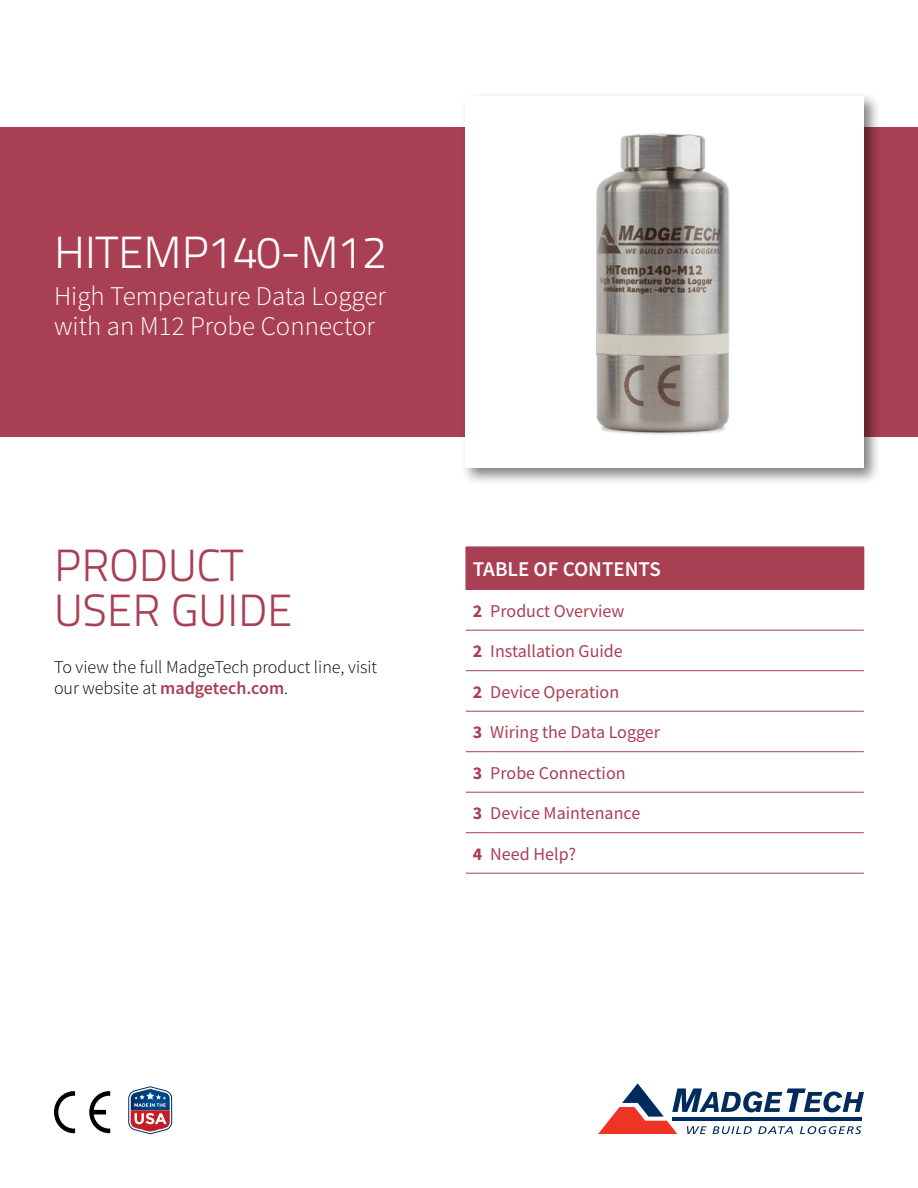
<style>
.page{position:relative;width:918px;height:1188px;background:#fff}
.page>*{position:absolute;margin:0;border:0;box-sizing:border-box;transform-origin:0 0}
.t1{font:300 45px/45.8px "Titillium Text 22 L";color:#a93f53}
.t2{font:300 45px "Titillium Text 22 L";color:#fff}
.t3{font:300 27px/30px "Source Sans Pro";color:#fff}
.t4{font:600 21px "Source Sans Pro";color:#fff}
.t5{font:18px "Source Sans Pro";color:#a93f53}
.t6{font:300 18px/21.6px "Source Sans Pro";color:#000}
.s1{font-weight:600;color:#a93f53}
.s2{font-weight:700}
</style>
<div class="page">
<div style="left:0;top:127px;width:918px;height:309px;background:#a93f53"></div>
<div style="left:461px;top:91px;width:421px;height:395px;background:#000;opacity:.5"></div>
<div style="left:466px;top:96px;width:398px;height:372px;background:#fff"></div>
<svg style="left:128px;top:1086px;width:44px;height:48px"></svg>
<svg style="left:89px;top:1091px;width:21px;height:42px"></svg>
<svg style="left:54px;top:1091px;width:21px;height:42px"></svg>
<div style="left:466px;top:547px;width:398px;height:43px;background:#a93f53"></div>
<hr style="left:864px;top:547px;width:1px;height:43px;background:#a93f53">
<svg style="left:466px;top:630px;width:24px;height:1px"></svg>
<hr style="left:490px;top:630px;width:374px;height:1px;background:#a93f53">
<svg style="left:466px;top:670px;width:24px;height:1px"></svg>
<svg style="left:466px;top:711px;width:24px;height:1px"></svg>
<svg style="left:466px;top:751px;width:24px;height:1px"></svg>
<hr style="left:490px;top:670px;width:374px;height:1px;background:#a93f53">
<hr style="left:490px;top:711px;width:374px;height:1px;background:#a93f53">
<hr style="left:490px;top:751px;width:374px;height:1px;background:#a93f53">
<svg style="left:466px;top:792px;width:24px;height:1px"></svg>
<svg style="left:466px;top:832px;width:24px;height:1px"></svg>
<svg style="left:466px;top:873px;width:24px;height:1px"></svg>
<hr style="left:490px;top:792px;width:374px;height:1px;background:#a93f53">
<hr style="left:490px;top:832px;width:374px;height:1px;background:#a93f53">
<hr style="left:490px;top:873px;width:374px;height:1px;background:#a93f53">
<img style="left:596px;top:133px;width:134px;height:302px">
<svg style="left:598px;top:1083px;width:266px;height:51px"></svg>
<hr style="left:672px;top:1117px;width:190px;height:3px;background:#002b5c">
<h1 class="t2" style="left:54px;top:220px;width:334px">HITEMP140-M12</h1>
<h2 class="t3" style="left:54px;top:281px;width:333px">High Temperature Data Logger with an M12 Probe Connector</h2>
<h1 class="t1" style="left:54px;top:540px;width:240px">PRODUCT<br>USER GUIDE</h1>
<p class="t6" style="left:54px;top:656px;width:325px">To view the full MadgeTech product line, visit our website at <span class="s1">madgetech.com</span>.</p>
<p class="t4" style="left:473px;top:555px;width:190px">TABLE OF CONTENTS</p>
<p class="t5" style="left:473px;top:599px;width:153px"><span class="s2">2</span> Product Overview</p>
<p class="t5" style="left:473px;top:640px;width:152px"><span class="s2">2</span> Installation Guide</p>
<p class="t5" style="left:473px;top:680px;width:148px"><span class="s2">2</span> Device Operation</p>
<p class="t5" style="left:473px;top:721px;width:189px"><span class="s2">3</span> Wiring the Data Logger</p>
<p class="t5" style="left:473px;top:761px;width:154px"><span class="s2">3</span> Probe Connection</p>
<p class="t5" style="left:473px;top:802px;width:169px"><span class="s2">3</span> Device Maintenance</p>
<p class="t5" style="left:473px;top:842px;width:105px"><span class="s2">4</span> Need Help?</p>
</div>
